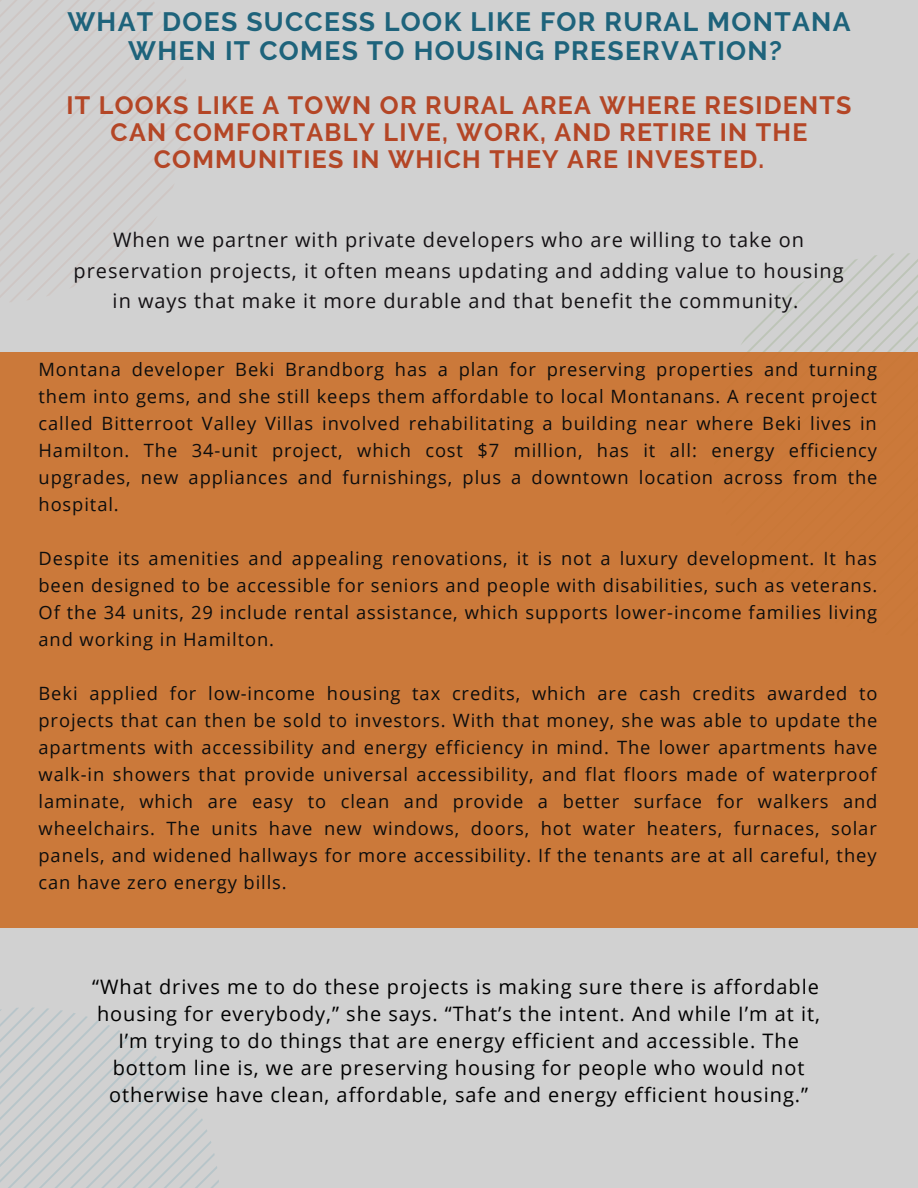
<style>
.page{position:relative;width:918px;height:1188px;background:#d1d1d1}
.page>*{position:absolute;margin:0;border:0;box-sizing:border-box;transform-origin:0 0}
.t1{font:700 26.55px/29.2px "Raleway";letter-spacing:.05em;color:#1e637b;text-align:center}
.t2{font:700 25.05px/27px "Raleway";letter-spacing:.05em;color:#b44626;text-align:center}
.t3{font:19.95px/27px "Open Sans";letter-spacing:.05em;color:#000;text-align:center}
.t4{font:19.95px/30.3px "Open Sans";letter-spacing:.05em;color:#141114;text-align:center}
.t5{font:18.3px/27px "Open Sans";letter-spacing:.05em;color:#0d0d0d;text-align:justify}
</style>
<div class="page">
<svg style="left:0;top:0;width:188px;height:302px"></svg>
<svg style="left:0;top:1007px;width:219px;height:181px"></svg>
<svg style="left:741px;top:253px;width:177px;height:99px"></svg>
<div style="left:0;top:352px;width:918px;height:575px;background:#cb793a"></div>
<p class="t1" style="left:67px;top:7px;width:785px">WHAT DOES SUCCESS LOOK LIKE FOR RURAL MONTANA<br>WHEN IT COMES TO HOUSING PRESERVATION?</p>
<p class="t2" style="left:67px;top:92px;width:787px">IT LOOKS LIKE A TOWN OR RURAL AREA WHERE RESIDENTS<br>CAN COMFORTABLY LIVE, WORK, AND RETIRE IN THE<br>COMMUNITIES IN WHICH THEY ARE INVESTED.</p>
<p class="t4" style="left:74px;top:224px;width:772px">When we partner with private developers who are willing to take on preservation projects, it often means updating and adding value to housing in ways that make it more durable and that benefit the community.</p>
<p class="t5" style="left:39px;top:356px;width:840px">Montana developer Beki Brandborg has a plan for preserving properties and turning them into gems, and she still keeps them affordable to local Montanans. A recent project called Bitterroot Valley Villas involved rehabilitating a building near where Beki lives in Hamilton. The 34-unit project, which cost $7 million, has it all: energy efficiency upgrades, new appliances and furnishings, plus a downtown location across from the hospital.</p>
<p class="t5" style="left:39px;top:545px;width:840px">Despite its amenities and appealing renovations, it is not a luxury development. It has been designed to be accessible for seniors and people with disabilities, such as veterans.<br>Of the 34 units, 29 include rental assistance, which supports lower-income families living and working in Hamilton.</p>
<p class="t5" style="left:39px;top:680px;width:841px">Beki applied for low-income housing tax credits, which are cash credits awarded to projects that can then be sold to investors. With that money, she was able to update the apartments with accessibility and energy efficiency in mind. The lower apartments have walk-in showers that provide universal accessibility, and flat floors made of waterproof laminate, which are easy to clean and provide a better surface for walkers and wheelchairs. The units have new windows, doors, hot water heaters, furnaces, solar panels, and widened hallways for more accessibility. If the tenants are at all careful, they can have zero energy bills.</p>
<p class="t3" style="left:92px;top:973px;width:728px">“What drives me to do these projects is making sure there is affordable</p>
<p class="t3" style="left:97px;top:1000px;width:725px">housing for everybody,” she says. “That’s the intent. And while I’m at it,</p>
<p class="t3" style="left:109px;top:1027px;width:701px">I’m trying to do things that are energy efficient and accessible. The bottom line is, we are preserving housing for people who would not otherwise have clean, affordable, safe and energy efficient housing.”</p>
</div>
